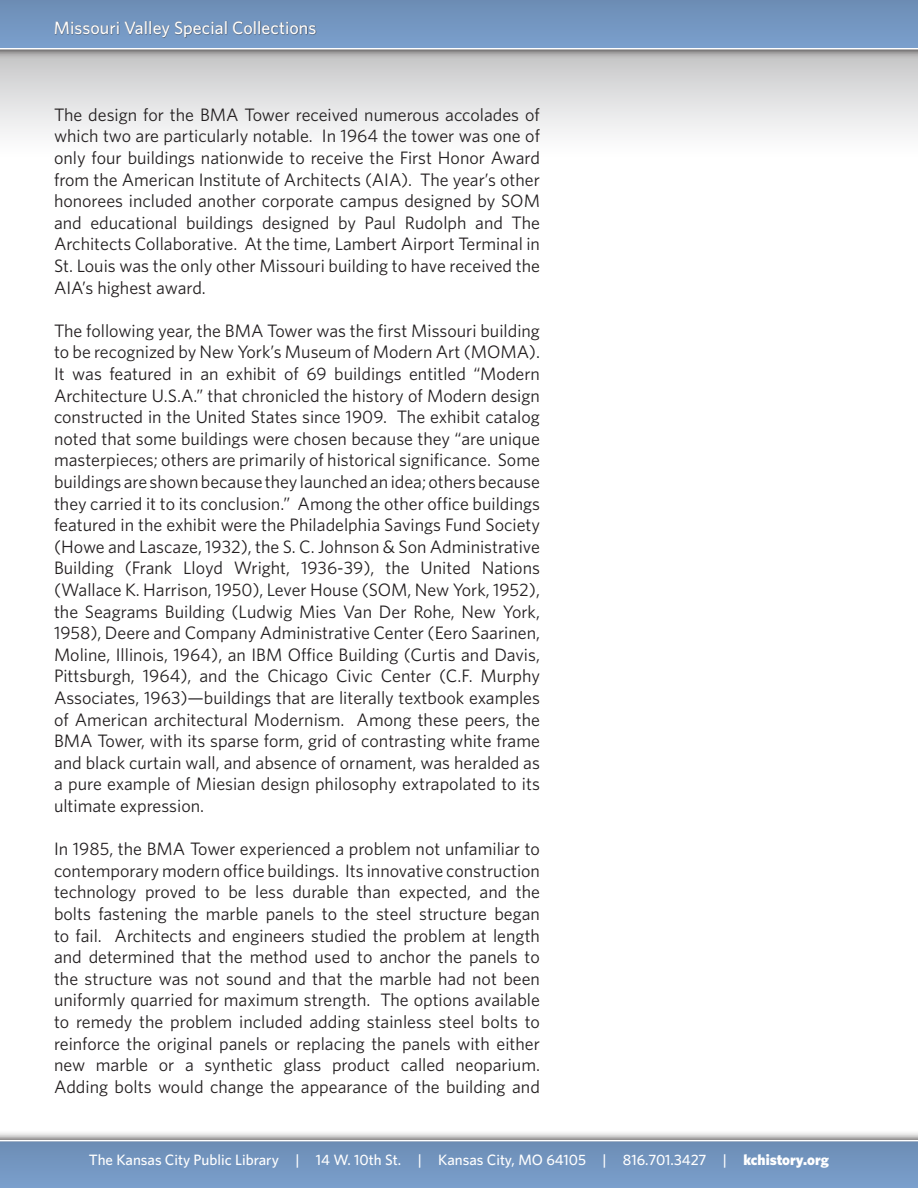
<style>
.page{position:relative;width:918px;height:1188px;background:#fff}
.page>*{position:absolute;margin:0;border:0;box-sizing:border-box;transform-origin:0 0}
.t1{font:18px/21.6px "Whitney";color:#231f20;text-align:justify}
.t2{font:500 18px "Whitney";color:#fff}
.t3{font:500 15px "Whitney";color:#fff}
.s1{font-weight:900}
</style>
<div class="page">
<div style="left:0;top:50px;width:918px;height:108px;background:linear-gradient(to bottom,#c5c5c6,#fff)"></div>
<div style="left:0;top:0;width:918px;height:60px;background:#231f20;opacity:.75"></div>
<div style="left:0;top:0;width:918px;height:48px;background:linear-gradient(to bottom,#6c8db4,#7b9fcc)"></div>
<div style="left:52px;top:16px;width:544px;height:42px;background:#231f20;opacity:.75"></div>
<div style="left:0;top:1130px;width:918px;height:58px;background:#231f20;opacity:.75"></div>
<svg style="left:0;top:1140px;width:918px;height:2px"></svg>
<div style="left:0;top:1142px;width:918px;height:46px;background:#7396c1"></div>
<p class="t2" style="left:54px;top:17px;width:264px">Missouri Valley Special Collections</p>
<p class="t1" style="left:54px;top:103px;width:488px">The design for the BMA Tower received numerous accolades of which two are particularly notable. In 1964 the tower was one of only four buildings nationwide to receive the First Honor Award from the American Institute of Architects (AIA). The year’s other honorees included another corporate campus designed by SOM and educational buildings designed by Paul Rudolph and The Architects Collaborative. At the time, Lambert Airport Terminal in St. Louis was the only other Missouri building to have received the AIA’s highest award.</p>
<p class="t1" style="left:54px;top:319px;width:488px">The following year, the BMA Tower was the first Missouri building to be recognized by New York’s Museum of Modern Art (MOMA).<br>It was featured in an exhibit of 69 buildings entitled “Modern Architecture U.S.A.” that chronicled the history of Modern design constructed in the United States since 1909. The exhibit catalog noted that some buildings were chosen because they “are unique masterpieces; others are primarily of historical significance. Some buildings are shown because they launched an idea; others because they carried it to its conclusion.” Among the other office buildings featured in the exhibit were the Philadelphia Savings Fund Society (Howe and Lascaze, 1932), the S. C. Johnson &amp; Son Administrative Building (Frank Lloyd Wright, 1936-39), the United Nations (Wallace K. Harrison, 1950), Lever House (SOM, New York, 1952), the Seagrams Building (Ludwig Mies Van Der Rohe, New York, 1958), Deere and Company Administrative Center (Eero Saarinen, Moline, Illinois, 1964), an IBM Office Building (Curtis and Davis, Pittsburgh, 1964), and the Chicago Civic Center (C.F. Murphy Associates, 1963)—buildings that are literally textbook examples of American architectural Modernism. Among these peers, the BMA Tower, with its sparse form, grid of contrasting white frame and black curtain wall, and absence of ornament, was heralded as a pure example of Miesian design philosophy extrapolated to its ultimate expression.</p>
<p class="t1" style="left:54px;top:838px;width:488px">In 1985, the BMA Tower experienced a problem not unfamiliar to contemporary modern office buildings. Its innovative construction technology proved to be less durable than expected, and the bolts fastening the marble panels to the steel structure began to fail. Architects and engineers studied the problem at length and determined that the method used to anchor the panels to the structure was not sound and that the marble had not been uniformly quarried for maximum strength. The options available to remedy the problem included adding stainless steel bolts to reinforce the original panels or replacing the panels with either new marble or a synthetic glass product called neoparium.<br>Adding bolts would change the appearance of the building and</p>
<p class="t3" style="left:89px;top:1151px;width:742px">The Kansas City Public Library | 14 W. 10th St. | Kansas City, MO 64105 | 816.701.3427 | <span class="s1">kchistory.org</span></p>
</div>
